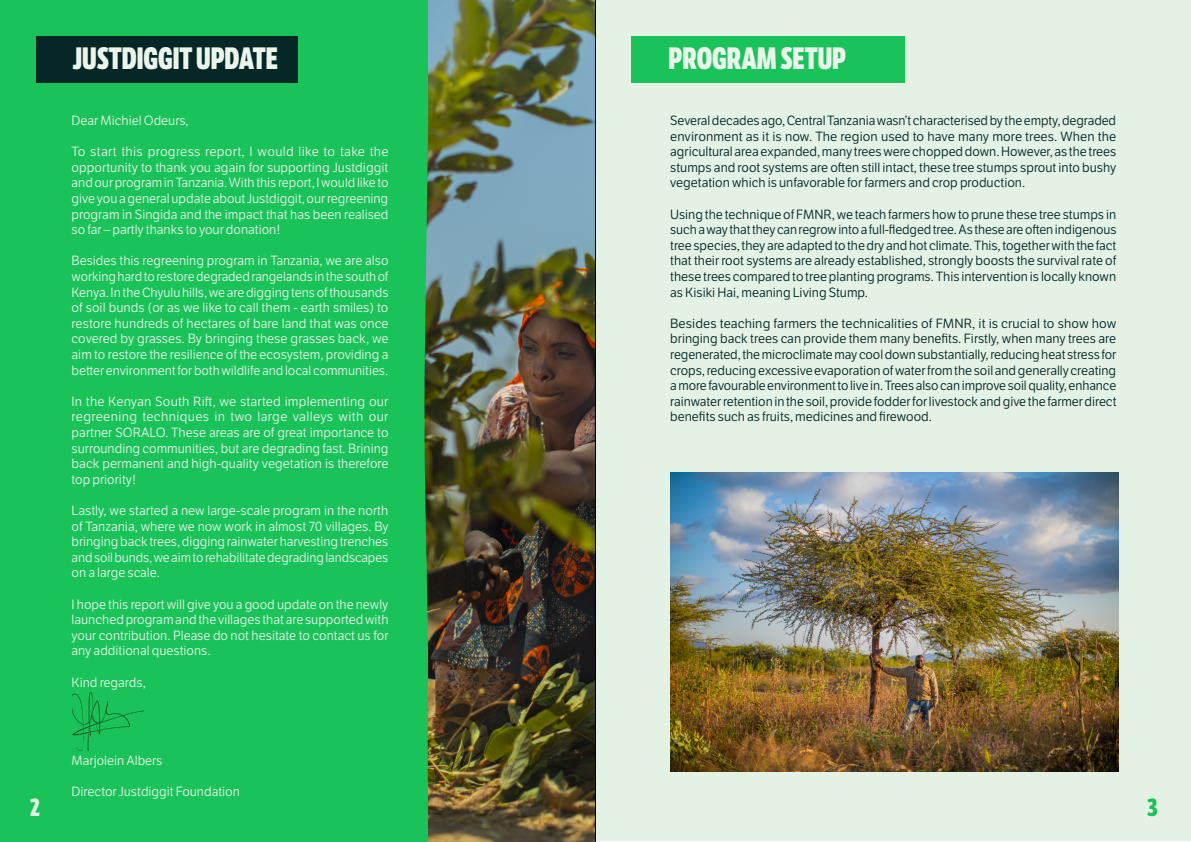
<style>
.page{position:relative;width:1191px;height:842px;background:#fff}
.page>*{position:absolute;margin:0;border:0;box-sizing:border-box;transform-origin:0 0}
.t1{font:800 30px "LFT Etica Compressed";color:#ebf5eb}
.t2{font:800 25px "LFT Etica Compressed";color:#19c35a}
.t3{font:800 25px "LFT Etica Compressed";color:#e4f2e5}
.t4{font:13px/15.6px "LFT Etica";color:#e4f2e5;text-align:justify}
.t5{font:13px/15.6px "LFT Etica";color:#052726;text-align:justify}
</style>
<div class="page">
<div style="left:596px;top:0;width:594px;height:841px;background:#e4f2e5"></div>
<img style="left:429px;top:1px;width:166px;height:841px">
<div style="left:0;top:0;width:429px;height:842px;background:#19c35a"></div>
<div style="left:631px;top:36px;width:273px;height:46px;background:#19c35a"></div>
<div style="left:36px;top:36px;width:262px;height:46px;background:#052726"></div>
<hr style="left:595px;top:0;width:1px;height:842px;background:#000">
<img style="left:73px;top:690px;width:70px;height:64px">
<img style="left:670px;top:473px;width:448px;height:298px">
<h2 class="t3" style="left:30px;top:792px;width:12px">2</h2>
<h1 class="t1" style="left:73px;top:40px;width:206px">JUSTDIGGIT UPDATE</h1>
<h1 class="t1" style="left:668px;top:40px;width:179px">PROGRAM SETUP</h1>
<p class="t4" style="left:72px;top:113px;width:119px">Dear Michiel Odeurs,</p>
<p class="t4" style="left:72px;top:144px;width:318px">To start this progress report, I would like to take the opportunity to thank you again for supporting Justdiggit and our program in Tanzania. With this report, I would like to give you a general update about Justdiggit, our regreening program in Singida and the impact that has been realised so far – partly thanks to your donation!</p>
<p class="t4" style="left:72px;top:253px;width:318px">Besides this regreening program in Tanzania, we are also working hard to restore degraded rangelands in the south of Kenya. In the Chyulu hills, we are digging tens of thousands of soil bunds (or as we like to call them - earth smiles) to restore hundreds of hectares of bare land that was once covered by grasses. By bringing these grasses back, we aim to restore the resilience of the ecosystem, providing a better environment for both wildlife and local communities.</p>
<p class="t4" style="left:72px;top:394px;width:318px">In the Kenyan South Rift, we started implementing our regreening techniques in two large valleys with our partner SORALO. These areas are of great importance to surrounding communities, but are degrading fast. Brining back permanent and high-quality vegetation is therefore top priority!</p>
<p class="t4" style="left:72px;top:503px;width:318px">Lastly, we started a new large-scale program in the north of Tanzania, where we now work in almost 70 villages. By bringing back trees, digging rainwater harvesting trenches and soil bunds, we aim to rehabilitate degrading landscapes on a large scale.</p>
<p class="t4" style="left:72px;top:597px;width:318px">I hope this report will give you a good update on the newly launched program and the villages that are supported with your contribution. Please do not hesitate to contact us for any additional questions.</p>
<p class="t4" style="left:72px;top:675px;width:76px">Kind regards,</p>
<p class="t4" style="left:72px;top:753px;width:92px">Marjolein Albers</p>
<p class="t4" style="left:72px;top:784px;width:170px">Director Justdiggit Foundation</p>
<p class="t5" style="left:670px;top:113px;width:447px">Several decades ago, Central Tanzania wasn’t characterised by the empty, degraded environment as it is now. The region used to have many more trees. When the agricultural area expanded, many trees were chopped down. However, as the trees stumps and root systems are often still intact, these tree stumps sprout into bushy vegetation which is unfavorable for farmers and crop production.</p>
<p class="t5" style="left:670px;top:207px;width:448px">Using the technique of FMNR, we teach farmers how to prune these tree stumps in such a way that they can regrow into a full-fledged tree. As these are often indigenous tree species, they are adapted to the dry and hot climate. This, together with the fact that their root systems are already established, strongly boosts the survival rate of these trees compared to tree planting programs. This intervention is locally known as Kisiki Hai, meaning Living Stump.</p>
<p class="t5" style="left:670px;top:316px;width:448px">Besides teaching farmers the technicalities of FMNR, it is crucial to show how bringing back trees can provide them many benefits. Firstly, when many trees are regenerated, the microclimate may cool down substantially, reducing heat stress for crops, reducing excessive evaporation of water from the soil and generally creating a more favourable environment to live in. Trees also can improve soil quality, enhance rainwater retention in the soil, provide fodder for livestock and give the farmer direct benefits such as fruits, medicines and firewood.</p>
<h2 class="t2" style="left:1147px;top:792px;width:12px">3</h2>
</div>
